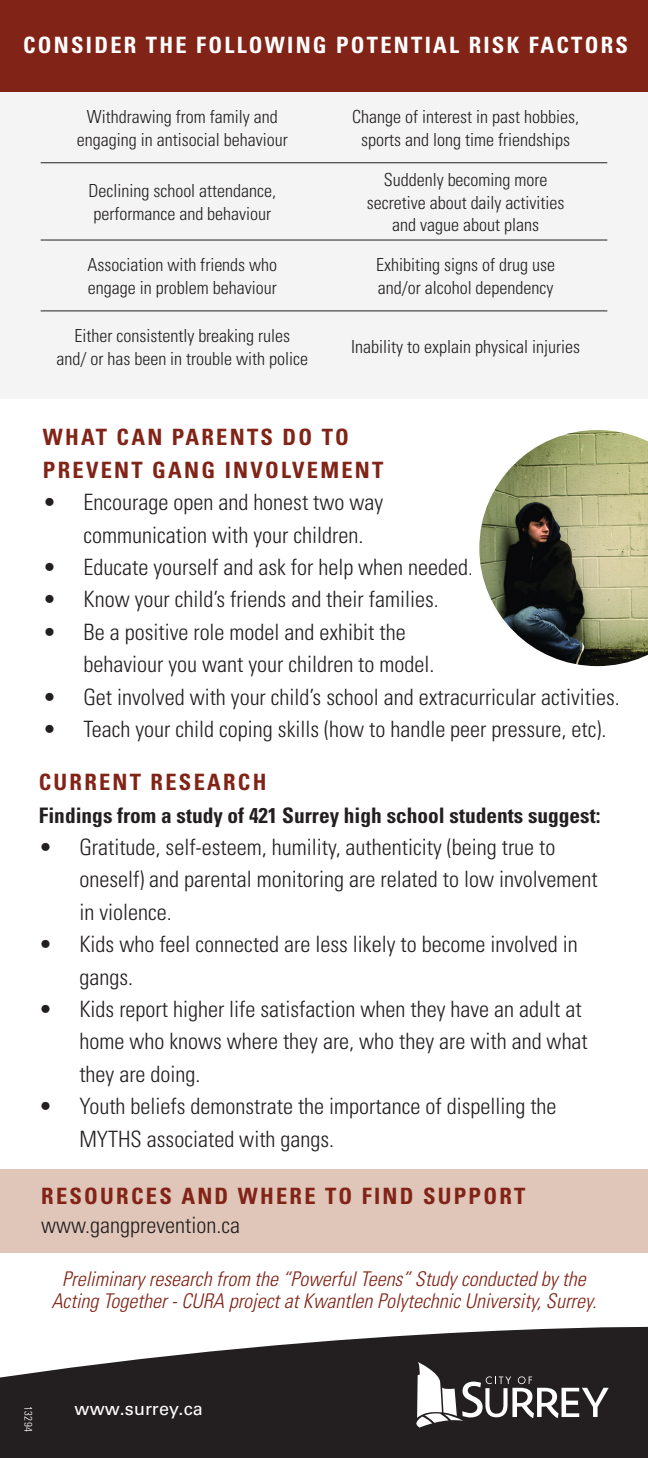
<style>
.page{position:relative;width:648px;height:1458px;background:#fff}
.page>*{position:absolute;margin:0;border:0;box-sizing:border-box;transform-origin:0 0}
.t1{font:300 condensed 22.5px/32.4px "Univers";color:#231f20}
.t2{font:700 condensed 22.5px "Univers";letter-spacing:.1em;color:#812417}
.t3{font:700 condensed 22.5px "Univers";letter-spacing:.1em;color:#fff}
.t4{font:700 condensed 21.38px "Univers";color:#231f20}
.t5{font:italic 300 condensed 20.25px/22.5px "Univers";color:#812417;text-align:center}
.t6{font:300 condensed 18px/22.5px "Univers";color:#231f20;text-align:center}
.t7{font:18px "Univers";letter-spacing:.01em;color:#fff}
.t8{font:300 condensed 10.8px "Zurich BT";letter-spacing:.04em;color:#fff}
</style>
<div class="page">
<div style="left:0;top:1170px;width:648px;height:83px;background:#e0c6b8"></div>
<div style="left:0;top:0;width:648px;height:92px;background:#812417"></div>
<svg style="left:0;top:1326px;width:648px;height:132px;fill:#231f20"></svg>
<svg style="left:416px;top:1362px;width:193px;height:66px"></svg>
<div style="left:0;top:92px;width:648px;height:307px;background:#f4f4f4"></div>
<hr style="left:41px;top:162px;width:283px;height:1px;background:#231f20">
<hr style="left:324px;top:162px;width:283px;height:1px;background:#231f20">
<hr style="left:41px;top:240px;width:283px;height:1px;background:#231f20">
<hr style="left:324px;top:240px;width:283px;height:1px;background:#231f20">
<hr style="left:41px;top:311px;width:283px;height:1px;background:#231f20">
<hr style="left:324px;top:311px;width:283px;height:1px;background:#231f20">
<svg style="left:479px;top:430px;width:169px;height:237px"></svg>
<p class="t3" style="left:23px;top:32px;width:606px">CONSIDER THE FOLLOWING POTENTIAL RISK FACTORS</p>
<p class="t6" style="left:87px;top:106px;width:192px">Withdrawing from family and</p>
<p class="t6" style="left:77px;top:128px;width:212px">engaging in antisocial behaviour</p>
<p class="t6" style="left:88px;top:180px;width:189px;text-align:left">Declining school attendance, performance and behaviour</p>
<p class="t6" style="left:87px;top:254px;width:191px">Association with friends who</p>
<p class="t6" style="left:88px;top:276px;width:190px">engage in problem behaviour</p>
<p class="t6" style="left:74px;top:325px;width:217px">Either consistently breaking rules</p>
<p class="t6" style="left:56px;top:347px;width:253px">and/ or has been in trouble with police</p>
<p class="t6" style="left:352px;top:106px;width:228px">Change of interest in past hobbies, sports and long time friendships</p>
<p class="t6" style="left:384px;top:168px;width:165px">Suddenly becoming more</p>
<p class="t6" style="left:367px;top:191px;width:199px">secretive about daily activities</p>
<p class="t6" style="left:392px;top:213px;width:148px">and vague about plans</p>
<p class="t6" style="left:376px;top:254px;width:180px">Exhibiting signs of drug use</p>
<p class="t6" style="left:378px;top:276px;width:177px">and/or alcohol dependency</p>
<p class="t6" style="left:351px;top:336px;width:230px">Inability to explain physical injuries</p>
<p class="t2" style="left:43px;top:424px;width:308px">WHAT CAN PARENTS DO TO</p>
<p class="t2" style="left:43px;top:456px;width:342px">PREVENT GANG INVOLVEMENT</p>
<p class="t1" style="left:83px;top:486px;width:301px;text-indent:-40px">• Encourage open and honest two way communication with your children.</p>
<p class="t1" style="left:43px;top:551px;width:432px">• Educate yourself and ask for help when needed.</p>
<p class="t1" style="left:43px;top:583px;width:397px">• Know your child’s friends and their families.</p>
<p class="t1" style="left:83px;top:616px;width:353px;text-indent:-40px">• Be a positive role model and exhibit the behaviour you want your children to model.</p>
<p class="t1" style="left:43px;top:680px;width:578px">• Get involved with your child’s school and extracurricular activities.</p>
<p class="t1" style="left:43px;top:713px;width:565px">• Teach your child coping skills (how to handle peer pressure, etc).</p>
<p class="t2" style="left:39px;top:768px;width:229px">CURRENT RESEARCH</p>
<p class="t4" style="left:39px;top:802px;width:563px">Findings from a study of 421 Surrey high school students suggest:</p>
<p class="t1" style="left:79px;top:831px;width:520px;text-indent:-40px">• Gratitude, self-esteem, humility, authenticity (being true to oneself) and parental monitoring are related to low involvement in violence.</p>
<p class="t1" style="left:79px;top:928px;width:500px;text-indent:-40px">• Kids who feel connected are less likely to become involved in gangs.</p>
<p class="t1" style="left:79px;top:993px;width:510px;text-indent:-40px">• Kids report higher life satisfaction when they have an adult at home who knows where they are, who they are with and what they are doing.</p>
<p class="t1" style="left:79px;top:1090px;width:479px;text-indent:-40px">• Youth beliefs demonstrate the importance of dispelling the<br>MYTHS associated with gangs.</p>
<p class="t2" style="left:41px;top:1182px;width:486px">RESOURCES AND WHERE TO FIND SUPPORT</p>
<p class="t1" style="left:41px;top:1209px;width:200px">www.gangprevention.ca</p>
<p class="t5" style="left:51px;top:1268px;width:547px">Preliminary research from the “Powerful Teens” Study conducted by the<br>Acting Together - CURA project at Kwantlen Polytechnic University, Surrey.</p>
<p class="t8" style="left:35px;top:1406px;width:28px;rotate:90deg">13294</p>
<p class="t7" style="left:75px;top:1398px;width:130px">www.surrey.ca</p>
</div>
